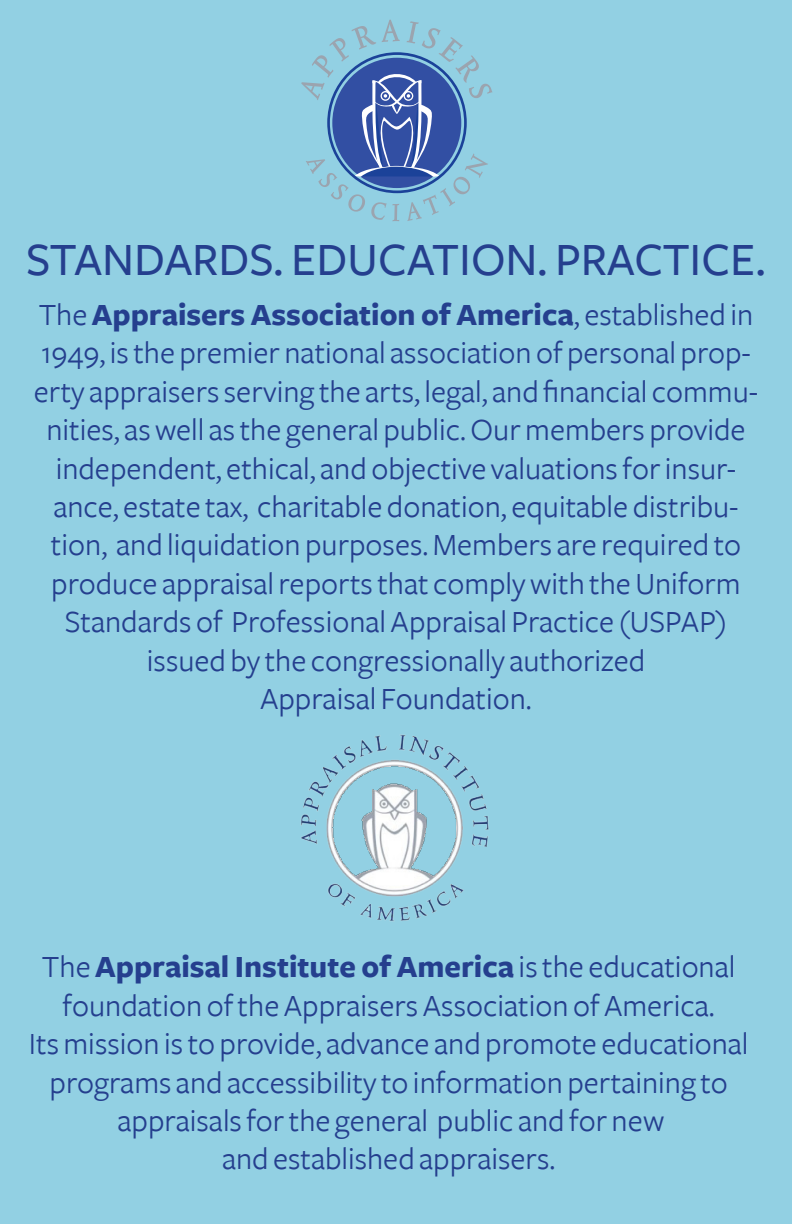
<style>
.page{position:relative;width:792px;height:1224px;background:#92d0e3}
.page>*{position:absolute;margin:0;border:0;box-sizing:border-box;transform-origin:0 0}
.t1{font:48px "Freight Sans Medium SC";color:#253f8e}
.t2{font:32px/38.4px "Freight Sans";color:#253f8e;text-align:center}
.t3{font:700 32px "Freight Sans";color:#253f8e}
.s1{font-weight:700}
.s2{font-weight:400}
</style>
<div class="page">
<img style="left:300px;top:733px;width:189px;height:189px">
<svg style="left:301px;top:20px;width:192px;height:201px;background:#76a4cb"></svg>
<p class="t1" style="left:26px;top:233px;width:741px">STANDARDS. EDUCATION. PRACTICE.</p>
<p class="t2" style="left:34px;top:296px;width:726px">The <span class="s1">Appraisers Association of America</span>, established in 1949, is the premier national association of personal prop&shy;erty appraisers serving the arts, legal, and financial commu&shy;nities, as well as the general public. Our members provide independent, ethical, and objective valuations for insur&shy;ance, estate tax, charitable donation, equitable distribu&shy;tion, and liquidation purposes. Members are required to produce appraisal reports that comply with the Uniform Standards of Professional Appraisal Practice (USPAP) issued by the congressionally authorized<br>Appraisal Foundation.</p>
<p class="t3" style="left:42px;top:950px;width:695px"><span class="s2">The</span> Appraisal Institute of America <span class="s2">is the educational</span></p>
<p class="t2" style="left:29px;top:987px;width:721px">foundation of the Appraisers Association of America.<br>Its mission is to provide, advance and promote educational programs and accessibility to information pertaining to appraisals for the general public and for new<br>and established appraisers.</p>
</div>
